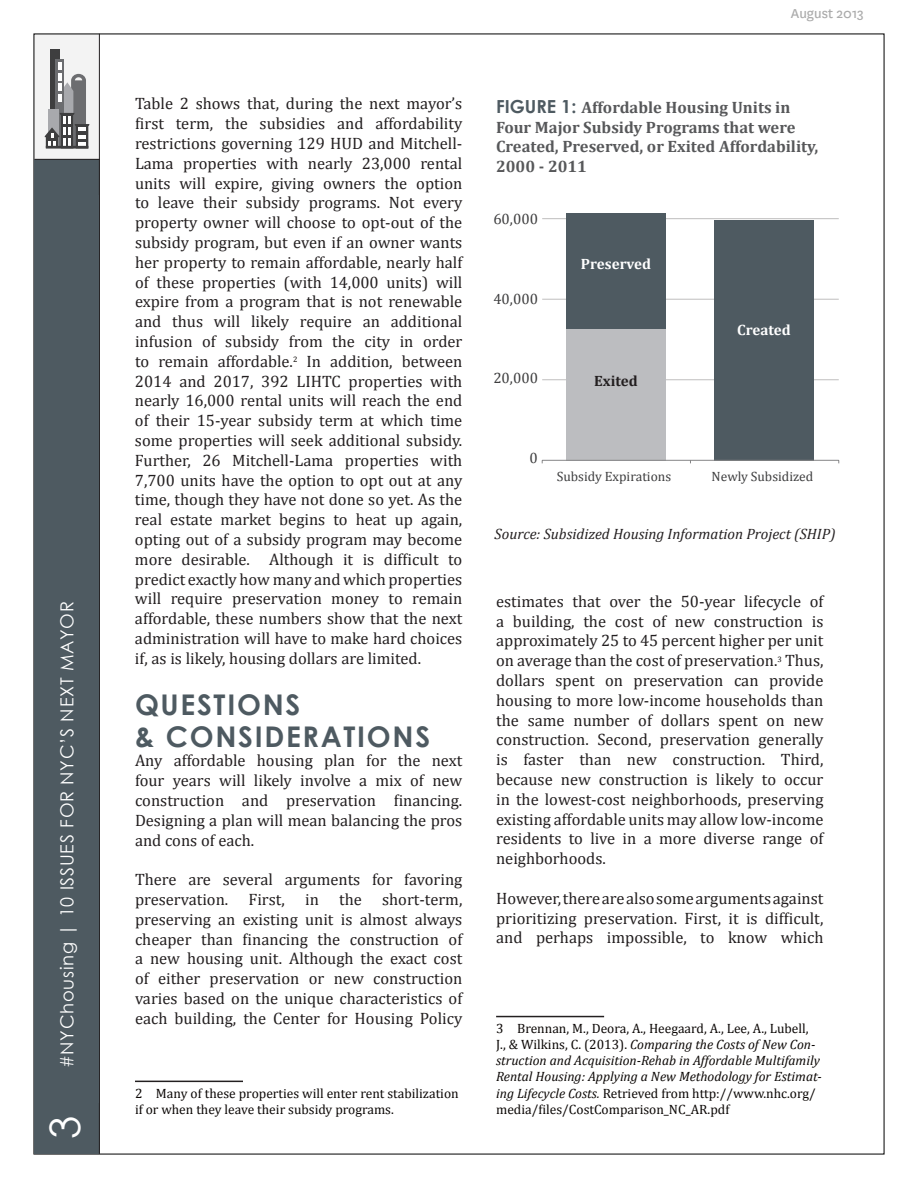
<style>
.page{position:relative;width:918px;height:1188px;background:#fff}
.page>*{position:absolute;margin:0;border:0;box-sizing:border-box;transform-origin:0 0}
.t1{font:42px "Century Gothic";color:#fff}
.t2{font:700 28.5px "Century Gothic";letter-spacing:.06em;color:#4e5a61}
.t3{font:18px "Century Gothic";letter-spacing:.04em;color:#fff}
.t4{font:16.5px/19.8px "Cambria";color:#231f20;text-align:justify}
.t5{font:700 16.5px/19.8px "Cambria";color:#57585a}
.t6{font:15.6px "Century Gothic";letter-spacing:.235em;color:#3e3e3f}
.t7{font:15.6px "Century Gothic";letter-spacing:.27em;color:#3e3e3f}
.t8{font:italic 15px "Cambria";color:#231f20}
.t9{font:15px "Cambria";color:#3e3e3f}
.t10{font:700 15px "Cambria";color:#fff}
.t11{font:15px "National";color:#ababab}
.t12{font:700 15px "Cambria";color:#231f20}
.t13{font:italic 13.5px/16.2px "Cambria";color:#0c0806}
.t14{font:13.5px/16.2px "Cambria";color:#0c0806}
.t15{font:13.5px "Cambria";color:#3e3e3f}
.t16{font:9.9px "Century Gothic";letter-spacing:.245em;color:#3e3e3f}
.t17{font:9.9px "Century Gothic";letter-spacing:.225em;color:#3e3e3f}
.t18{font:6.9px "Century Gothic";letter-spacing:.125em;color:#3e3e3f}
.t19{font:6.9px "Century Gothic";letter-spacing:.145em;color:#3e3e3f}
.s1{font-family:"Century Gothic";font-size:18px;color:#4e5a61}
.s2{font-style:normal}
</style>
<div class="page">
<div style="left:34px;top:159px;width:65px;height:995px;background:#4e5a61"></div>
<div style="left:34px;top:34px;width:65px;height:125px;background:#f3f3f3"></div>
<hr style="left:99px;top:34px;width:1px;height:1120px;background:#231f20">
<hr style="left:35px;top:159px;width:65px;height:1px;background:#231f20">
<hr style="left:135px;top:1081px;width:108px;height:1px;background:#231f20">
<hr style="left:496px;top:1016px;width:108px;height:1px;background:#231f20">
<hr style="left:542px;top:379px;width:297px;height:1px;background:#bfbebe">
<hr style="left:542px;top:299px;width:297px;height:1px;background:#bfbebe">
<hr style="left:542px;top:218px;width:297px;height:1px;background:#bfbebe">
<div style="left:566px;top:329px;width:100px;height:132px;background:#bcbdc0"></div>
<div style="left:715px;top:221px;width:99px;height:240px;background:#4e5a61"></div>
<div style="left:566px;top:214px;width:100px;height:115px;background:#4e5a61"></div>
<hr style="left:542px;top:460px;width:297px;height:1px;background:#868687">
<div style="left:51px;top:49px;width:9px;height:98px;background:#3e3e3f"></div>
<div style="left:55px;top:59px;width:9px;height:88px;background:#6c6d70"></div>
<svg style="left:45px;top:62px;width:44px;height:86px"></svg>
<hr style="left:46px;top:146px;width:42px;height:3px;background:#3e3e3f">
<p class="t11" style="left:791px;top:4px;width:75px">August 2013</p>
<p class="t3" style="left:54px;top:1068px;width:469px;rotate:-90deg">#NYChousing | 10 ISSUES FOR NYC’S NEXT MAYOR</p>
<h1 class="t1" style="left:36px;top:1139px;width:25px;rotate:-90deg">3</h1>
<p class="t4" style="left:135px;top:94px;width:329px">Table 2 shows that, during the next mayor’s first term, the subsidies and affordability restrictions governing 129 HUD and Mitchell-Lama properties with nearly 23,000 rental units will expire, giving owners the option to leave their subsidy programs. Not every property owner will choose to opt-out of the subsidy program, but even if an owner wants her property to remain affordable, nearly half of these properties (with 14,000 units) will expire from a program that is not renewable and thus will likely require an additional infusion of subsidy from the city in order to remain affordable.<sup>2</sup> In addition, between 2014 and 2017, 392 LIHTC properties with nearly 16,000 rental units will reach the end of their 15-year subsidy term at which time some properties will seek additional subsidy.<br>Further, 26 Mitchell-Lama properties with 7,700 units have the option to opt out at any time, though they have not done so yet. As the real estate market begins to heat up again, opting out of a subsidy program may become more desirable. Although it is difficult to predict exactly how many and which properties will require preservation money to remain affordable, these numbers show that the next administration will have to make hard choices if, as is likely, housing dollars are limited.</p>
<p class="t2" style="left:135px;top:683px;width:167px">QUESTIONS</p>
<p class="t2" style="left:135px;top:715px;width:297px">&amp; CONSIDERATIONS</p>
<p class="t4" style="left:135px;top:751px;width:329px">Any affordable housing plan for the next four years will likely involve a mix of new construction and preservation financing.<br>Designing a plan will mean balancing the pros and cons of each.</p>
<p class="t4" style="left:135px;top:870px;width:329px">There are several arguments for favoring preservation. First, in the short-term, preserving an existing unit is almost always cheaper than financing the construction of a new housing unit. Although the exact cost of either preservation or new construction varies based on the unique characteristics of each building, the Center for Housing Policy</p>
<p class="t17" style="left:108px;top:99px;width:230px">FOR REAL ESTATE &amp; URBAN POLICY</p>
<p class="t6" style="left:107px;top:116px;width:231px">NEW YORK UNIVERSITY</p>
<p class="t18" style="left:108px;top:141px;width:229px">SCHOOL OF LAW • WAGNER SCHOOL OF PUBLIC SERVICE</p>
<p class="t14" style="left:135px;top:1085px;width:325px">2 Many of these properties will enter rent stabilization if or when they leave their subsidy programs.</p>
<p class="t5" style="left:496px;top:97px;width:324px"><span class="s1">FIGURE 1:</span> Affordable Housing Units in Four Major Subsidy Programs that were Created, Preserved, or Exited Affordability, 2000 - 2011</p>
<p class="t16" style="left:492px;top:99px;width:240px">FOR AFFORDABLE HOUSING POLICY</p>
<p class="t7" style="left:493px;top:116px;width:241px">NEW YORK UNIVERSITY</p>
<p class="t19" style="left:493px;top:141px;width:240px">SCHOOL OF LAW • WAGNER SCHOOL OF PUBLIC SERVICE</p>
<p class="t9" style="left:493px;top:210px;width:46px">60,000</p>
<p class="t9" style="left:493px;top:290px;width:46px">40,000</p>
<p class="t9" style="left:493px;top:369px;width:46px">20,000</p>
<p class="t10" style="left:581px;top:253px;width:72px">Preserved</p>
<p class="t12" style="left:594px;top:371px;width:45px">Exited</p>
<p class="t10" style="left:737px;top:319px;width:55px">Created</p>
<p class="t9" style="left:530px;top:449px;width:10px">0</p>
<p class="t15" style="left:557px;top:468px;width:116px">Subsidy Expirations</p>
<p class="t15" style="left:712px;top:468px;width:103px">Newly Subsidized</p>
<p class="t8" style="left:495px;top:523px;width:343px">Source: Subsidized Housing Information Project (SHIP)</p>
<p class="t4" style="left:496px;top:591px;width:329px">estimates that over the 50-year lifecycle of a building, the cost of new construction is approximately 25 to 45 percent higher per unit on average than the cost of preservation.<sup>3</sup> Thus, dollars spent on preservation can provide housing to more low-income households than the same number of dollars spent on new construction. Second, preservation generally is faster than new construction. Third, because new construction is likely to occur in the lowest-cost neighborhoods, preserving existing affordable units may allow low-income residents to live in a more diverse range of neighborhoods.</p>
<p class="t4" style="left:496px;top:888px;width:329px">However, there are also some arguments against prioritizing preservation. First, it is difficult, and perhaps impossible, to know which</p>
<p class="t13" style="left:496px;top:1019px;width:327px"><span class="s2">3 Brennan, M., Deora, A., Heegaard, A., Lee, A., Lubell,<br>J., &amp; Wilkins, C. (2013).</span> Comparing the Costs of New Con&shy;struction and Acquisition-Rehab in Affordable Multifamily Rental Housing: Applying a New Methodology for Estimat&shy;ing Lifecycle Costs. <span class="s2">Retrieved from http://www.nhc.org/ media/files/CostComparison_NC_AR.pdf</span></p>
</div>
